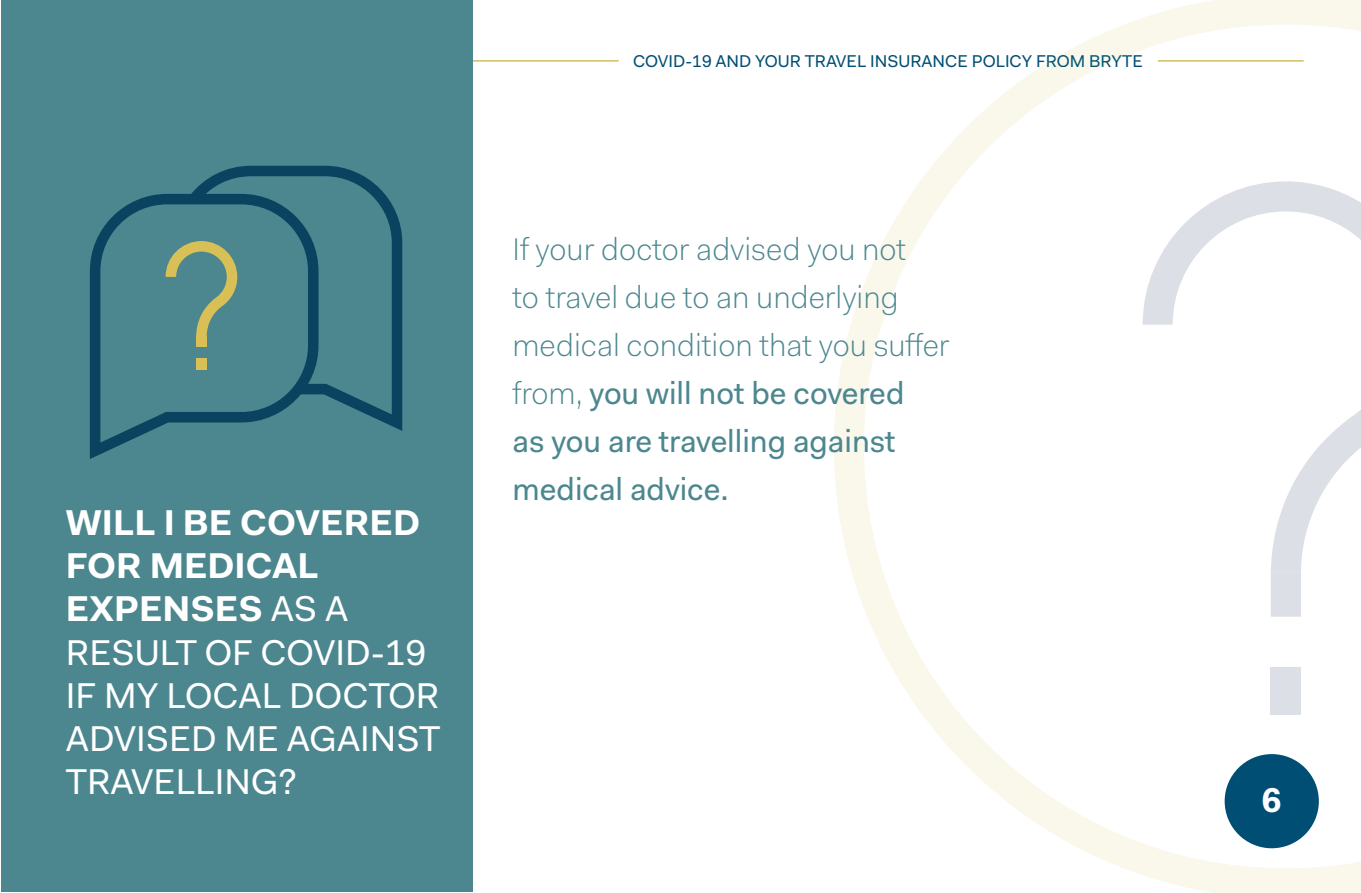
<style>
.page{position:relative;width:1361px;height:893px;background:#fff}
.page>*{position:absolute;margin:0;border:0;box-sizing:border-box;transform-origin:0 0}
.t1{font:36px/43.2px "Fakt Pro";color:#fff}
.t2{font:700 34.5px "Fakt Pro";color:#fff}
.t3{font:300 31.5px/48px "Fakt Pro";color:#4c878f}
.t4{font:17.1px "Fakt Pro";color:#004e73}
.s1{font-weight:700}
.s2{font-weight:400}
</style>
<div class="page">
<hr style="left:473px;top:60px;width:146px;height:2px;background:#d4b957">
<svg style="left:834px;top:0;width:527px;height:893px"></svg>
<svg style="left:1040px;top:55px;width:89px;height:12px"></svg>
<div style="left:1224px;top:754px;width:95px;height:94px;background:#004e73;border-radius:50%"></div>
<div style="left:1px;top:1px;width:471px;height:891px;background:#4c878f"></div>
<svg style="left:191px;top:166px;width:211px;height:265px"></svg>
<svg style="left:90px;top:194px;width:228px;height:265px"></svg>
<svg style="left:166px;top:241px;width:71px;height:96px"></svg>
<div style="left:196px;top:359px;width:11px;height:11px;background:#d9c056"></div>
<div style="left:196px;top:336px;width:11px;height:11px;background:#d9c056"></div>
<p class="t1" style="left:66px;top:501px;width:376px"><span class="s1">WILL I BE COVERED<br>FOR MEDICAL<br>EXPENSES</span> AS A<br>RESULT OF COVID-19<br>IF MY LOCAL DOCTOR<br>ADVISED ME AGAINST<br>TRAVELLING?</p>
<p class="t4" style="left:633px;top:50px;width:511px">COVID-19 AND YOUR TRAVEL INSURANCE POLICY FROM BRYTE</p>
<p class="t3" style="left:512px;top:225px;width:439px">If your doctor advised you not<br>to travel due to an underlying medical condition that you suffer from, <span class="s2">you will not be covered<br>as you are travelling against medical advice.</span></p>
<p class="t2" style="left:1262px;top:777px;width:21px">6</p>
</div>
